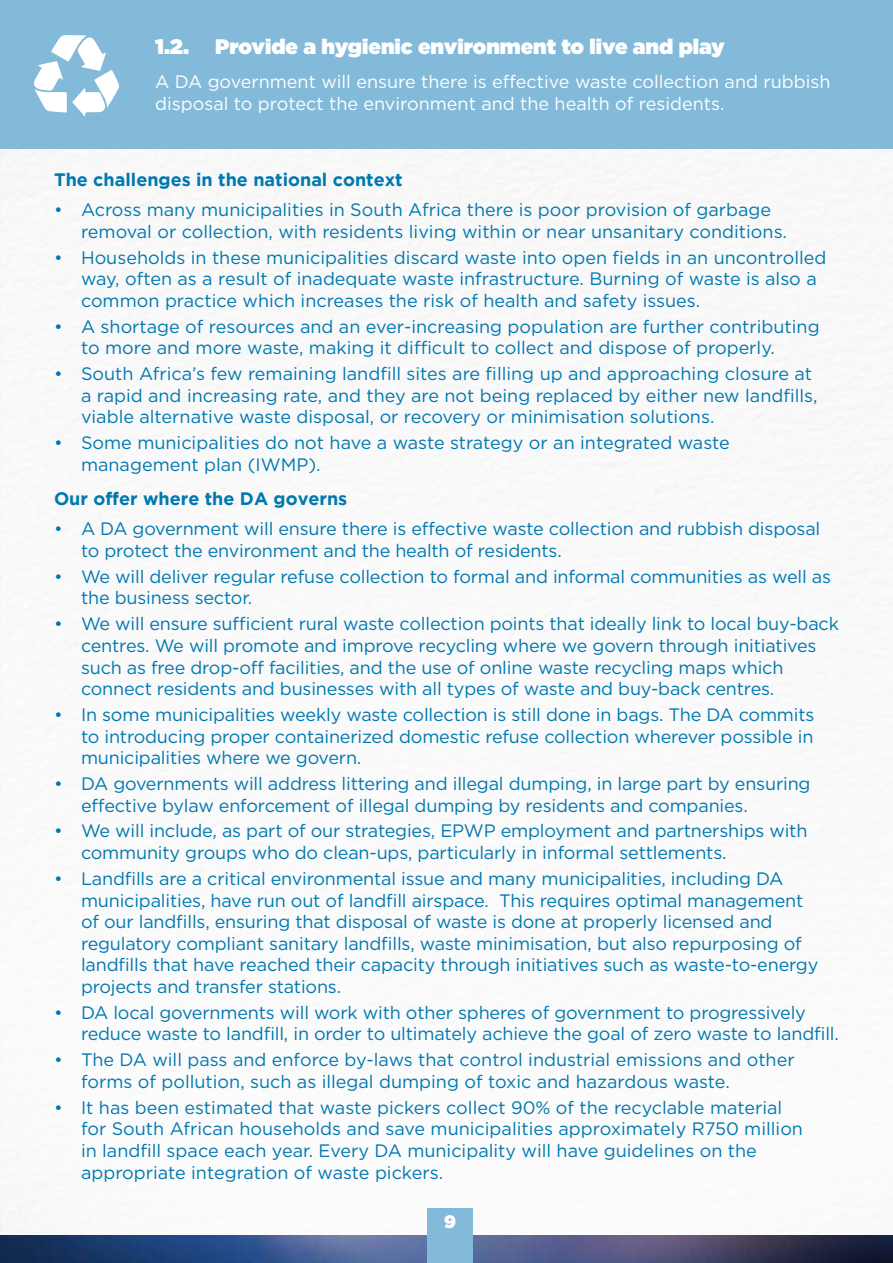
<style>
.page{position:relative;width:893px;height:1263px;background:#fff}
.page>*{position:absolute;margin:0;border:0;box-sizing:border-box;transform-origin:0 0}
.t1{font:900 21px "Gotham";color:#fff}
.t2{font:18px/21.6px "Gotham";letter-spacing:-.01em;color:#0078b0}
.t3{font:18px/21.6px "Gotham";color:#fff}
.t4{font:700 18px "Gotham";color:#0078b0}
.t5{font:900 18px "Gotham";color:#fff}
</style>
<div class="page">
<img style="left:0;top:1236px;width:893px;height:27px">
<div style="left:428px;top:1209px;width:45px;height:54px;background:#83bad9"></div>
<div style="left:0;top:0;width:893px;height:149px;background:#83bad9"></div>
<svg style="left:34px;top:35px;width:85px;height:82px"></svg>
<p class="t1" style="left:155px;top:32px;width:571px">1.2. Provide a hygienic environment to live and play</p>
<p class="t3" style="left:155px;top:71px;width:677px">A DA government will ensure there is effective waste collection and rubbish disposal to protect the environment and the health of residents.</p>
<p class="t4" style="left:54px;top:169px;width:350px">The challenges in the national context</p>
<p class="t2" style="left:81px;top:199px;width:707px;text-indent:-27px">• Across many municipalities in South Africa there is poor provision of garbage removal or collection, with residents living within or near unsanitary conditions.</p>
<p class="t2" style="left:81px;top:246px;width:747px;text-indent:-27px">• Households in these municipalities discard waste into open fields in an uncontrolled way, often as a result of inadequate waste infrastructure. Burning of waste is also a common practice which increases the risk of health and safety issues.</p>
<p class="t2" style="left:81px;top:315px;width:740px;text-indent:-27px">• A shortage of resources and an ever-increasing population are further contributing to more and more waste, making it difficult to collect and dispose of properly.</p>
<p class="t2" style="left:81px;top:363px;width:738px;text-indent:-27px">• South Africa’s few remaining landfill sites are filling up and approaching closure at a rapid and increasing rate, and they are not being replaced by either new landfills, viable alternative waste disposal, or recovery or minimisation solutions.</p>
<p class="t2" style="left:81px;top:432px;width:650px;text-indent:-27px">• Some municipalities do not have a waste strategy or an integrated waste management plan (IWMP).</p>
<p class="t4" style="left:54px;top:488px;width:295px">Our offer where the DA governs</p>
<p class="t2" style="left:81px;top:518px;width:741px;text-indent:-27px">• A DA government will ensure there is effective waste collection and rubbish disposal to protect the environment and the health of residents.</p>
<p class="t2" style="left:81px;top:565px;width:752px;text-indent:-27px">• We will deliver regular refuse collection to formal and informal communities as well as the business sector.</p>
<p class="t2" style="left:81px;top:613px;width:759px;text-indent:-27px">• We will ensure sufficient rural waste collection points that ideally link to local buy-back centres. We will promote and improve recycling where we govern through initiatives such as free drop-off facilities, and the use of online waste recycling maps which connect residents and businesses with all types of waste and buy-back centres.</p>
<p class="t2" style="left:81px;top:703px;width:735px;text-align:justify;text-indent:-27px">• In some municipalities weekly waste collection is still done in bags. The DA commits to introducing proper containerized domestic refuse collection wherever possible in municipalities where we govern.</p>
<p class="t2" style="left:81px;top:772px;width:731px;text-indent:-27px">• DA governments will address littering and illegal dumping, in large part by ensuring effective bylaw enforcement of illegal dumping by residents and companies.</p>
<p class="t2" style="left:81px;top:820px;width:728px;text-indent:-27px">• We will include, as part of our strategies, EPWP employment and partnerships with community groups who do clean-ups, particularly in informal settlements.</p>
<p class="t2" style="left:81px;top:867px;width:739px;text-indent:-27px">• Landfills are a critical environmental issue and many municipalities, including DA municipalities, have run out of landfill airspace. This requires optimal management of our landfills, ensuring that disposal of waste is done at properly licensed and regulatory compliant sanitary landfills, waste minimisation, but also repurposing of landfills that have reached their capacity through initiatives such as waste-to-energy projects and transfer stations.</p>
<p class="t2" style="left:81px;top:1001px;width:759px;text-indent:-27px">• DA local governments will work with other spheres of government to progressively reduce waste to landfill, in order to ultimately achieve the goal of zero waste to landfill.</p>
<p class="t2" style="left:81px;top:1049px;width:715px;text-indent:-27px">• The DA will pass and enforce by-laws that control industrial emissions and other forms of pollution, such as illegal dumping of toxic and hazardous waste.</p>
<p class="t2" style="left:81px;top:1096px;width:723px;text-indent:-27px">• It has been estimated that waste pickers collect 90% of the recyclable material for South African households and save municipalities approximately R750 million in landfill space each year. Every DA municipality will have guidelines on the appropriate integration of waste pickers.</p>
<p class="t5" style="left:444px;top:1209px;width:13px">9</p>
</div>
